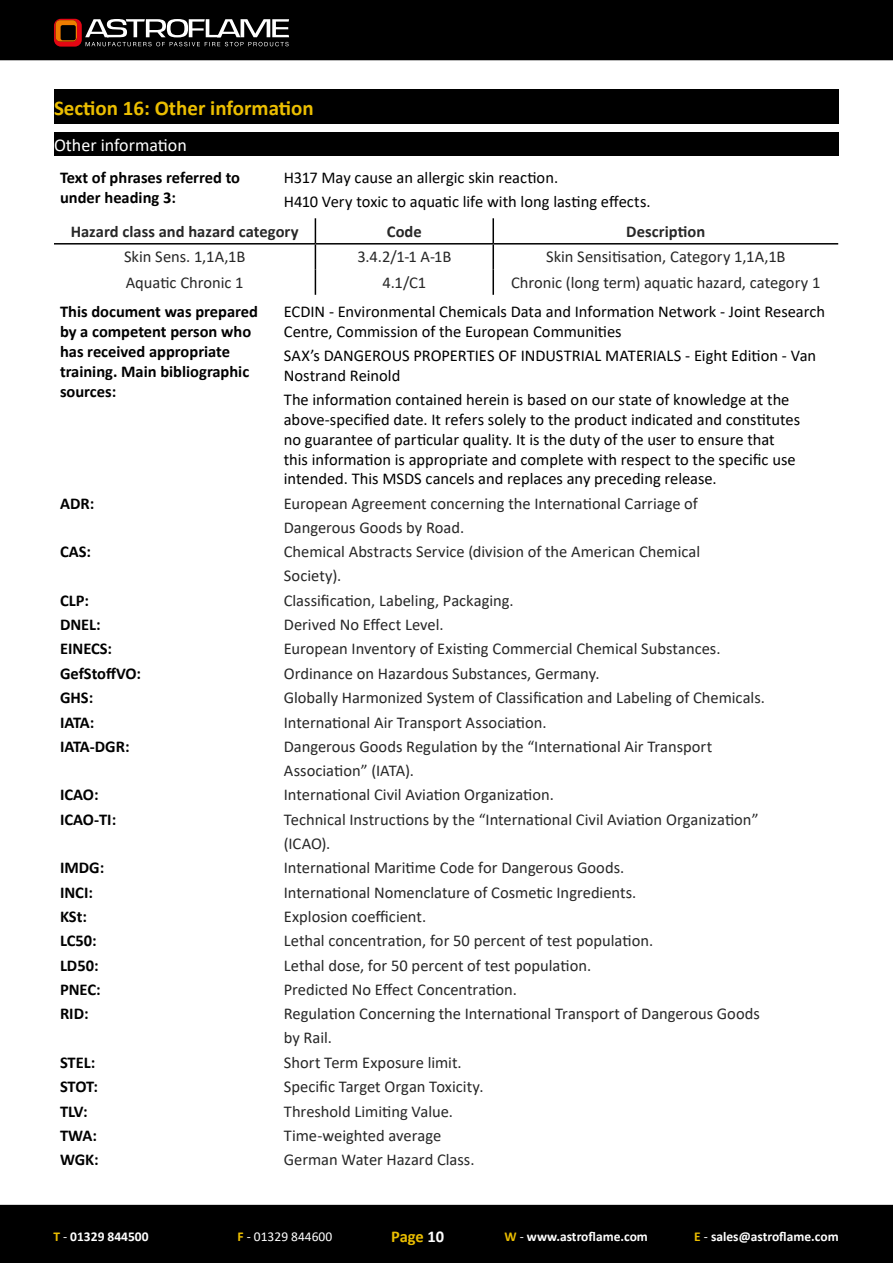
<style>
.page{position:relative;width:893px;height:1263px;background:#fff}
.page>*{position:absolute;margin:0;border:0;box-sizing:border-box;transform-origin:0 0}
.t1{font:700 21px "Calibri";color:#ebbe00}
.t2{font:18px "Calibri";color:#fff}
.t3{font:16.5px/24px "Calibri";color:#272727}
.t4{font:16.5px/19.8px "Calibri";color:#000}
.t5{font:700 16.5px/19.8px "Calibri";color:#000}
.t6{font:700 16.5px "Calibri";letter-spacing:.005em;color:#272727}
.t7{font:700 16.5px "Calibri";letter-spacing:-.005em;color:#ebbe00}
.t8{font:700 13.5px "Calibri";color:#fff}
.t9{font:13.5px "Calibri";color:#fff}
.s1{color:#ebbe00}
.s2{font-weight:400}
.s3{font-weight:700;color:#ebbe00}
.s4{color:#fff}
</style>
<div class="page">
<div style="left:0;top:0;width:893px;height:60px;background:#000"></div>
<div style="left:0;top:1205px;width:893px;height:58px;background:#000"></div>
<svg style="left:54px;top:19px;width:235px;height:28px"></svg>
<div style="left:54px;top:132px;width:785px;height:24px;background:#000"></div>
<div style="left:54px;top:89px;width:785px;height:35px;background:#000"></div>
<hr style="left:492px;top:218px;width:2px;height:25px;background:#000">
<hr style="left:492px;top:245px;width:2px;height:24px;background:#000">
<svg style="left:315px;top:218px;width:1px;height:77px"></svg>
<hr style="left:492px;top:269px;width:2px;height:26px;background:#000">
<hr style="left:54px;top:243px;width:261px;height:2px;background:#000">
<hr style="left:315px;top:243px;width:178px;height:2px;background:#000">
<hr style="left:493px;top:243px;width:345px;height:2px;background:#000">
<p class="t1" style="left:54px;top:93px;width:261px">Section 16: Other information</p>
<p class="t2" style="left:54px;top:132px;width:134px">Other information</p>
<p class="t5" style="left:60px;top:168px;width:182px">Text of phrases referred to under heading 3:</p>
<p class="t4" style="left:284px;top:165px;width:368px;line-height:24px">H317 May cause an allergic skin reaction.<br>H410 Very toxic to aquatic life with long lasting effects.</p>
<p class="t6" style="left:71px;top:220px;width:229px">Hazard class and hazard category</p>
<p class="t6" style="left:387px;top:220px;width:37px">Code</p>
<p class="t6" style="left:626px;top:220px;width:80px">Description</p>
<p class="t3" style="left:124px;top:244px;width:123px">Skin Sens. 1,1A,1B</p>
<p class="t3" style="left:357px;top:244px;width:95px">3.4.2/1-1 A-1B</p>
<p class="t3" style="left:546px;top:244px;width:241px">Skin Sensitisation, Category 1,1A,1B</p>
<p class="t3" style="left:126px;top:270px;width:119px">Aquatic Chronic 1</p>
<p class="t3" style="left:383px;top:270px;width:45px">4.1/C1</p>
<p class="t3" style="left:511px;top:270px;width:311px">Chronic (long term) aquatic hazard, category 1</p>
<p class="t5" style="left:60px;top:302px;width:200px">This document was prepared by a competent person who has received appropriate training. Main bibliographic sources:</p>
<p class="t4" style="left:284px;top:302px;width:543px">ECDIN - Environmental Chemicals Data and Information Network - Joint Research<br>Centre, Commission of the European Communities</p>
<p class="t4" style="left:284px;top:345px;width:534px">SAX’s DANGEROUS PROPERTIES OF INDUSTRIAL MATERIALS - Eight Edition - Van<br>Nostrand Reinold</p>
<p class="t4" style="left:284px;top:389px;width:518px">The information contained herein is based on our state of knowledge at the above-specified date. It refers solely to the product indicated and constitutes no guarantee of particular quality. It is the duty of the user to ensure that this information is appropriate and complete with respect to the specific use intended. This MSDS cancels and replaces any preceding release.</p>
<p class="t5" style="left:60px;top:493px;width:36px">ADR:</p>
<p class="t3" style="left:284px;top:491px;width:416px">European Agreement concerning the International Carriage of<br>Dangerous Goods by Road.</p>
<p class="t5" style="left:60px;top:542px;width:33px">CAS:</p>
<p class="t3" style="left:284px;top:539px;width:418px">Chemical Abstracts Service (division of the American Chemical<br>Society).</p>
<p class="t5" style="left:60px;top:590px;width:31px">CLP:</p>
<p class="t3" style="left:284px;top:588px;width:231px">Classification, Labeling, Packaging.</p>
<p class="t5" style="left:60px;top:614px;width:42px">DNEL:</p>
<p class="t3" style="left:284px;top:612px;width:161px">Derived No Effect Level.</p>
<p class="t5" style="left:60px;top:639px;width:54px">EINECS:</p>
<p class="t3" style="left:284px;top:636px;width:438px">European Inventory of Existing Commercial Chemical Substances.</p>
<p class="t5" style="left:60px;top:663px;width:83px">GefStoffVO:</p>
<p class="t3" style="left:284px;top:661px;width:317px">Ordinance on Hazardous Substances, Germany.</p>
<p class="t5" style="left:60px;top:687px;width:35px">GHS:</p>
<p class="t3" style="left:284px;top:685px;width:483px">Globally Harmonized System of Classification and Labeling of Chemicals.</p>
<p class="t5" style="left:60px;top:712px;width:36px">IATA:</p>
<p class="t3" style="left:284px;top:710px;width:264px">International Air Transport Association.</p>
<p class="t5" style="left:60px;top:736px;width:71px">IATA-DGR:</p>
<p class="t3" style="left:284px;top:734px;width:430px">Dangerous Goods Regulation by the “International Air Transport<br>Association” (IATA).</p>
<p class="t5" style="left:60px;top:785px;width:40px">ICAO:</p>
<p class="t3" style="left:284px;top:782px;width:272px">International Civil Aviation Organization.</p>
<p class="t5" style="left:60px;top:809px;width:58px">ICAO-TI:</p>
<p class="t3" style="left:284px;top:807px;width:476px">Technical Instructions by the “International Civil Aviation Organization” (ICAO).</p>
<p class="t5" style="left:60px;top:857px;width:46px">IMDG:</p>
<p class="t3" style="left:284px;top:855px;width:342px">International Maritime Code for Dangerous Goods.</p>
<p class="t5" style="left:60px;top:882px;width:34px">INCI:</p>
<p class="t3" style="left:284px;top:879px;width:354px">International Nomenclature of Cosmetic Ingredients.</p>
<p class="t5" style="left:60px;top:906px;width:28px">KSt:</p>
<p class="t3" style="left:284px;top:904px;width:144px">Explosion coefficient.</p>
<p class="t5" style="left:60px;top:931px;width:38px">LC50:</p>
<p class="t3" style="left:284px;top:928px;width:371px">Lethal concentration, for 50 percent of test population.</p>
<p class="t5" style="left:60px;top:955px;width:40px">LD50:</p>
<p class="t3" style="left:284px;top:953px;width:309px">Lethal dose, for 50 percent of test population.</p>
<p class="t5" style="left:60px;top:979px;width:42px">PNEC:</p>
<p class="t3" style="left:284px;top:977px;width:235px">Predicted No Effect Concentration.</p>
<p class="t5" style="left:60px;top:1004px;width:30px">RID:</p>
<p class="t3" style="left:284px;top:1001px;width:478px">Regulation Concerning the International Transport of Dangerous Goods by Rail.</p>
<p class="t5" style="left:60px;top:1052px;width:37px">STEL:</p>
<p class="t3" style="left:284px;top:1050px;width:179px">Short Term Exposure limit.</p>
<p class="t5" style="left:60px;top:1076px;width:40px">STOT:</p>
<p class="t3" style="left:284px;top:1074px;width:201px">Specific Target Organ Toxicity.</p>
<p class="t5" style="left:60px;top:1101px;width:29px">TLV:</p>
<p class="t3" style="left:284px;top:1099px;width:171px">Threshold Limiting Value.</p>
<p class="t5" style="left:60px;top:1125px;width:38px">TWA:</p>
<p class="t3" style="left:284px;top:1123px;width:159px">Time-weighted average</p>
<p class="t5" style="left:60px;top:1150px;width:40px">WGK:</p>
<p class="t3" style="left:284px;top:1147px;width:192px">German Water Hazard Class.</p>
<p class="t8" style="left:53px;top:1227px;width:97px"><span class="s1">T</span> <span class="s2">-</span> 01329 844500</p>
<p class="t9" style="left:238px;top:1227px;width:96px"><span class="s3">F</span> - 01329 844600</p>
<p class="t7" style="left:391px;top:1225px;width:55px">Page <span class="s4">10</span></p>
<p class="t8" style="left:504px;top:1227px;width:145px"><span class="s1">W</span> <span class="s2">-</span> www.astroflame.com</p>
<p class="t8" style="left:694px;top:1227px;width:146px"><span class="s1">E</span> <span class="s2">-</span> sales@astroflame.com</p>
</div>
